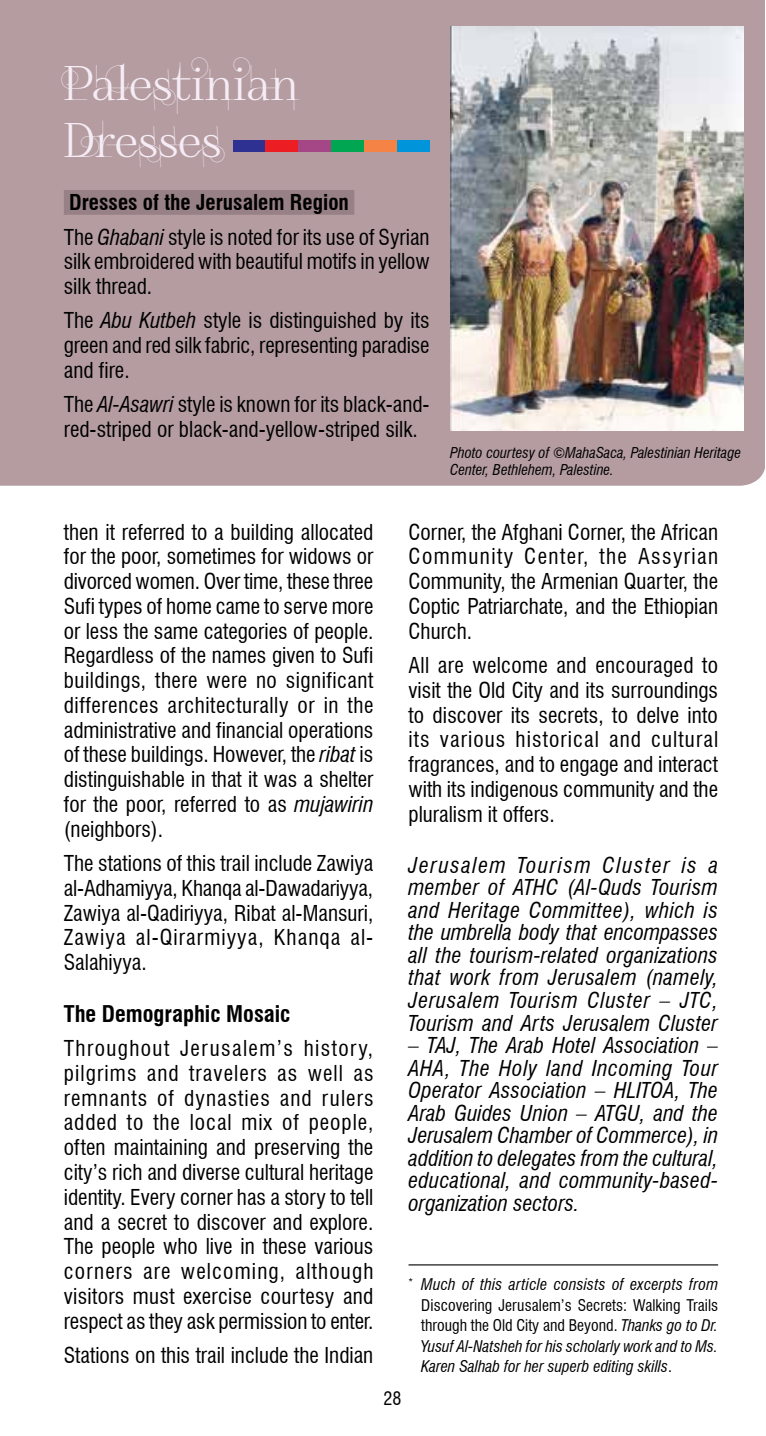
<style>
.page{position:relative;width:766px;height:1436px;background:#fff}
.page>*{position:absolute;margin:0;border:0;box-sizing:border-box;transform-origin:0 0}
.t1{font:47.25px/56.2px "Foglihten No 04";color:#f6ecf5}
.t2{font:700 condensed 22.5px "Swiss 721 BT";color:#000}
.t3{font:condensed 21.38px/24.8px "Swiss 721 BT";color:#000;text-align:justify}
.t4{font:italic condensed 21.38px/22.5px "Swiss 721 BT";letter-spacing:.01em;color:#000;text-align:justify}
.t5{font:condensed 18px "Swiss 721 BT";color:#000}
.t6{font:italic condensed 15.75px/20.5px "Swiss 721 BT";color:#000;text-align:justify}
.t7{font:italic condensed 14.62px/16.9px "Swiss 721 BT";color:#000}
.s1{font-weight:700}
.s2{font-style:italic}
.s3{font-style:normal}
</style>
<div class="page">
<div style="left:0;top:0;width:765px;height:485px;background:#b49ca1"></div>
<div style="left:232px;top:141px;width:33px;height:11px;background:#2e3092"></div>
<div style="left:265px;top:141px;width:33px;height:11px;background:#ed1d24"></div>
<div style="left:298px;top:141px;width:33px;height:11px;background:#a54686"></div>
<div style="left:331px;top:141px;width:33px;height:11px;background:#00a651"></div>
<div style="left:364px;top:141px;width:32px;height:11px;background:#f58345"></div>
<div style="left:396px;top:141px;width:33px;height:11px;background:#0095da"></div>
<img style="left:450px;top:27px;width:293px;height:404px">
<hr style="left:408px;top:1264px;width:310px;height:1px;background:#000">
<div style="left:64px;top:190px;width:290px;height:25px;background:#988087"></div>
<h1 class="t1" style="left:64px;top:60px;width:236px">PALESTINIAN<br>DRESSES</h1>
<p class="t3" style="left:64px;top:185px;width:367px;line-height:34.2px"><span class="s1">Dresses of the Jerusalem Region<br></span>The <span class="s2">Ghabani</span> style is noted for its use of Syrian</p>
<p class="t3" style="left:64px;top:249px;width:367px">silk embroidered with beautiful motifs in yellow silk thread.</p>
<p class="t3" style="left:64px;top:308px;width:367px">The <span class="s2">Abu Kutbeh</span> style is distinguished by its green and red silk fabric, representing paradise and fire.</p>
<p class="t3" style="left:64px;top:392px;width:367px">The <span class="s2">Al-Asawri</span> style is known for its black-and&shy;red-striped or black-and-yellow-striped silk.</p>
<p class="t7" style="left:450px;top:444px;width:293px">Photo courtesy of ©MahaSaca, Palestinian Heritage<br>Center, Bethlehem, Palestine.</p>
<p class="t3" style="left:64px;top:519px;width:311px">then it referred to a building allocated for the poor, sometimes for widows or divorced women. Over time, these three Sufi types of home came to serve more or less the same categories of people.<br>Regardless of the names given to Sufi buildings, there were no significant differences architecturally or in the administrative and financial operations of these buildings. However, the <span class="s2">ribat</span> is distinguishable in that it was a shelter for the poor, referred to as <span class="s2">mujawirin </span>(neighbors).</p>
<p class="t3" style="left:64px;top:850px;width:311px">The stations of this trail include Zawiya al-Adhamiyya, Khanqa al-Dawadariyya, Zawiya al-Qadiriyya, Ribat al-Mansuri, Zawiya al-Qirarmiyya, Khanqa al-Salahiyya.</p>
<p class="t2" style="left:64px;top:999px;width:228px">The Demographic Mosaic</p>
<p class="t3" style="left:64px;top:1035px;width:311px">Throughout Jerusalem’s history, pilgrims and travelers as well as remnants of dynasties and rulers added to the local mix of people, often maintaining and preserving the city’s rich and diverse cultural heritage identity. Every corner has a story to tell and a secret to discover and explore.<br>The people who live in these various corners are welcoming, although visitors must exercise courtesy and respect as they ask permission to enter.</p>
<p class="t3" style="left:64px;top:1342px;width:311px">Stations on this trail include the Indian</p>
<p class="t3" style="left:408px;top:519px;width:311px">Corner, the Afghani Corner, the African Community Center, the Assyrian Community, the Armenian Quarter, the Coptic Patriarchate, and the Ethiopian Church.</p>
<p class="t3" style="left:408px;top:652px;width:311px">All are welcome and encouraged to visit the Old City and its surroundings to discover its secrets, to delve into its various historical and cultural fragrances, and to engage and interact with its indigenous community and the pluralism it offers.</p>
<p class="t4" style="left:408px;top:853px;width:311px">Jerusalem Tourism Cluster is a member of ATHC (Al-Quds Tourism and Heritage Committee), which is the umbrella body that encompasses all the tourism-related organizations that work from Jerusalem (namely, Jerusalem Tourism Cluster – JTC, Tourism and Arts Jerusalem Cluster</p>
<p class="t4" style="left:408px;top:1033px;width:311px">– TAJ, The Arab Hotel Association – AHA, The Holy land Incoming Tour Operator Association – HLITOA, The Arab Guides Union – ATGU, and the Jerusalem Chamber of Commerce), in addition to delegates from the cultural, educational, and community-based&shy;organization sectors.</p>
<p class="t5" style="left:383px;top:1387px;width:19px">28</p>
<p class="t6" style="left:421px;top:1273px;width:298px;text-indent:-13px"><sup>*</sup> Much of this article consists of excerpts from <span class="s3">Discovering Jerusalem’s Secrets: Walking Trails through the Old City and Beyond.</span> Thanks go to Dr.<br>Yusuf Al-Natsheh for his scholarly work and to Ms.<br>Karen Salhab for her superb editing skills<span class="s3">.</span></p>
</div>
